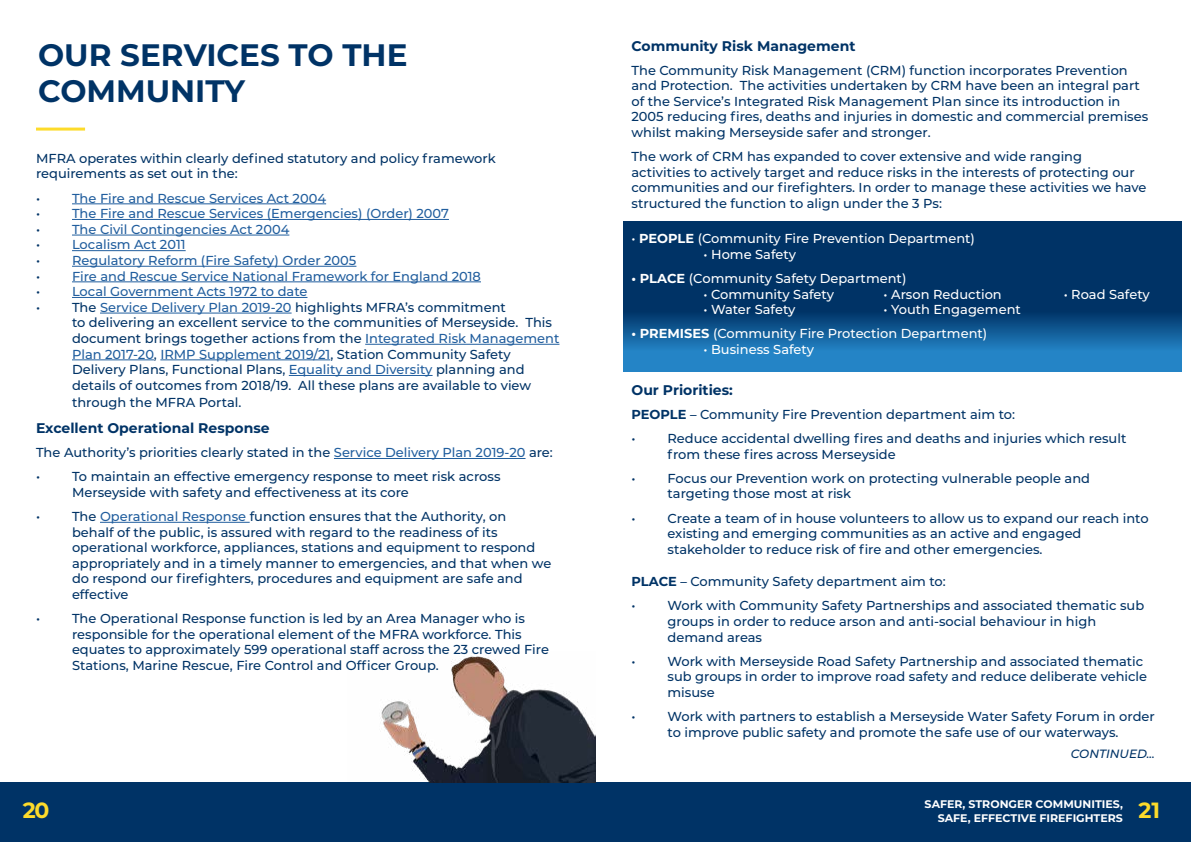
<style>
.page{position:relative;width:1191px;height:842px;background:#fff}
.page>*{position:absolute;margin:0;border:0;box-sizing:border-box;transform-origin:0 0}
.t1{font:700 31px/36px "Montserrat";color:#036}
.t2{font:700 22px "Montserrat";color:#fddb2b}
.t3{font:700 14px "Montserrat";color:#036}
.t4{font:500 13px/15.6px "Montserrat";color:#036}
.t5{font:500 13px "Montserrat";color:#215e9e}
.t6{font:500 13px "Montserrat";color:#fff}
.t7{font:italic 500 12px "Montserrat";color:#036}
.t8{font:700 11px "Montserrat";color:#fff}
.s1{color:#215e9e}
.s2{font-weight:700}
</style>
<div class="page">
<svg style="left:623px;top:221px;width:558px;height:150px;background:#09487f"></svg>
<div style="left:0;top:782px;width:1191px;height:60px;background:#036"></div>
<hr style="left:36px;top:128px;width:49px;height:3px;background:#fddb2b">
<hr style="left:72px;top:203px;width:254px;height:1px;background:#215e9e">
<hr style="left:72px;top:219px;width:377px;height:1px;background:#215e9e">
<hr style="left:72px;top:235px;width:217px;height:1px;background:#215e9e">
<hr style="left:72px;top:250px;width:114px;height:1px;background:#215e9e">
<hr style="left:72px;top:266px;width:284px;height:1px;background:#215e9e">
<hr style="left:72px;top:281px;width:409px;height:1px;background:#215e9e">
<hr style="left:72px;top:297px;width:235px;height:1px;background:#215e9e">
<hr style="left:100px;top:313px;width:191px;height:1px;background:#215e9e">
<hr style="left:365px;top:344px;width:194px;height:1px;background:#215e9e">
<hr style="left:36px;top:359px;width:118px;height:1px;background:#215e9e">
<hr style="left:160px;top:359px;width:170px;height:1px;background:#215e9e">
<hr style="left:289px;top:375px;width:143px;height:1px;background:#215e9e">
<hr style="left:334px;top:458px;width:191px;height:1px;background:#215e9e">
<hr style="left:100px;top:522px;width:150px;height:1px;background:#215e9e">
<div style="left:23px;top:344px;width:49px;height:44px;background:#fff"></div>
<img style="left:381px;top:653px;width:214px;height:129px">
<h1 class="t1" style="left:38px;top:35px;width:371px">OUR SERVICES TO THE<br>COMMUNITY</h1>
<p class="t4" style="left:36px;top:150px;width:461px">MFRA operates within clearly defined statutory and policy framework requirements as set out in the:</p>
<p class="t4" style="left:36px;top:190px;width:6px">•</p>
<p class="t5" style="left:72px;top:189px;width:256px">The Fire and Rescue Services Act 2004</p>
<p class="t4" style="left:36px;top:205px;width:6px">•</p>
<p class="t5" style="left:72px;top:204px;width:378px">The Fire and Rescue Services (Emergencies) (Order) 2007</p>
<p class="t4" style="left:36px;top:221px;width:6px">•</p>
<p class="t5" style="left:72px;top:220px;width:219px">The Civil Contingencies Act 2004</p>
<p class="t4" style="left:36px;top:236px;width:6px">•</p>
<p class="t5" style="left:72px;top:236px;width:115px">Localism Act 2011</p>
<p class="t4" style="left:36px;top:252px;width:6px">•</p>
<p class="t5" style="left:72px;top:251px;width:286px">Regulatory Reform (Fire Safety) Order 2005</p>
<p class="t4" style="left:36px;top:268px;width:6px">•</p>
<p class="t5" style="left:72px;top:267px;width:410px">Fire and Rescue Service National Framework for England 2018</p>
<p class="t4" style="left:36px;top:283px;width:6px">•</p>
<p class="t5" style="left:72px;top:282px;width:237px">Local Government Acts 1972 to date</p>
<p class="t4" style="left:36px;top:299px;width:6px">•</p>
<p class="t4" style="left:72px;top:299px;width:489px">The <span class="s1">Service Delivery Plan 2019-20</span> highlights MFRA’s commitment<br>to delivering an excellent service to the communities of Merseyside. This document brings together actions from the <span class="s1">Integrated Risk Management Plan 2017-20</span>, <span class="s1">IRMP Supplement 2019/21</span>, Station Community Safety Delivery Plans, Functional Plans, <span class="s1">Equality and Diversity</span> planning and details of outcomes from 2018/19. All these plans are available to view</p>
<p class="t4" style="left:72px;top:394px;width:171px">through the MFRA Portal.</p>
<p class="t3" style="left:36px;top:418px;width:235px">Excellent Operational Response</p>
<p class="t4" style="left:36px;top:440px;width:518px;line-height:24.1px">The Authority’s priorities clearly stated in the <span class="s1">Service Delivery Plan 2019-20</span> are: •</p>
<p class="t4" style="left:72px;top:468px;width:430px">To maintain an effective emergency response to meet risk across<br>Merseyside with safety and effectiveness at its core</p>
<p class="t4" style="left:36px;top:508px;width:6px">•</p>
<p class="t4" style="left:72px;top:508px;width:481px">The <span class="s1">Operational Response</span> function ensures that the Authority, on<br>behalf of the public, is assured with regard to the readiness of its operational workforce, appliances, stations and equipment to respond appropriately and in a timely manner to emergencies, and that when we do respond our firefighters, procedures and equipment are safe and effective</p>
<p class="t4" style="left:36px;top:610px;width:6px">•</p>
<p class="t4" style="left:72px;top:610px;width:478px">The Operational Response function is led by an Area Manager who is responsible for the operational element of the MFRA workforce. This equates to approximately 599 operational staff across the 23 crewed Fire Stations, Marine Rescue, Fire Control and Officer Group.</p>
<p class="t3" style="left:631px;top:35px;width:225px">Community Risk Management</p>
<p class="t4" style="left:631px;top:62px;width:518px">The Community Risk Management (CRM) function incorporates Prevention and Protection. The activities undertaken by CRM have been an integral part of the Service’s Integrated Risk Management Plan since its introduction in 2005 reducing fires, deaths and injuries in domestic and commercial premises whilst making Merseyside safer and stronger.</p>
<p class="t4" style="left:631px;top:148px;width:516px">The work of CRM has expanded to cover extensive and wide ranging<br>activities to actively target and reduce risks in the interests of protecting our communities and our firefighters. In order to manage these activities we have structured the function to align under the 3 Ps:</p>
<p class="t6" style="left:631px;top:230px;width:345px">• <span class="s2">PEOPLE</span> (Community Fire Prevention Department)</p>
<p class="t6" style="left:703px;top:245px;width:94px">• Home Safety</p>
<p class="t6" style="left:631px;top:269px;width:276px"><span class="s2">• PLACE</span> (Community Safety Department)</p>
<p class="t6" style="left:703px;top:285px;width:132px">• Community Safety</p>
<p class="t6" style="left:883px;top:285px;width:120px">• Arson Reduction</p>
<p class="t6" style="left:1063px;top:285px;width:88px">• Road Safety</p>
<p class="t6" style="left:703px;top:301px;width:94px">• Water Safety</p>
<p class="t6" style="left:883px;top:301px;width:139px">• Youth Engagement</p>
<p class="t6" style="left:631px;top:325px;width:357px"><span class="s2">• PREMISES</span> (Community Fire Protection Department)</p>
<p class="t6" style="left:703px;top:340px;width:112px">• Business Safety</p>
<p class="t3" style="left:631px;top:380px;width:103px">Our Priorities:</p>
<p class="t4" style="left:631px;top:402px;width:385px;line-height:24.1px"><span class="s2">PEOPLE</span> – Community Fire Prevention department aim to: •</p>
<p class="t4" style="left:667px;top:430px;width:460px">Reduce accidental dwelling fires and deaths and injuries which result from these fires across Merseyside</p>
<p class="t4" style="left:631px;top:470px;width:6px">•</p>
<p class="t4" style="left:667px;top:470px;width:424px">Focus our Prevention work on protecting vulnerable people and targeting those most at risk</p>
<p class="t4" style="left:631px;top:510px;width:6px">•</p>
<p class="t4" style="left:667px;top:510px;width:482px">Create a team of in house volunteers to allow us to expand our reach into existing and emerging communities as an active and engaged stakeholder to reduce risk of fire and other emergencies.</p>
<p class="t4" style="left:631px;top:569px;width:316px;line-height:24.1px"><span class="s2">PLACE</span> – Community Safety department aim to: •</p>
<p class="t4" style="left:667px;top:597px;width:478px">Work with Community Safety Partnerships and associated thematic sub groups in order to reduce arson and anti-social behaviour in high demand areas</p>
<p class="t4" style="left:631px;top:653px;width:6px">•</p>
<p class="t4" style="left:667px;top:653px;width:481px">Work with Merseyside Road Safety Partnership and associated thematic sub groups in order to improve road safety and reduce deliberate vehicle misuse</p>
<p class="t4" style="left:631px;top:708px;width:6px">•</p>
<p class="t4" style="left:667px;top:708px;width:489px">Work with partners to establish a Merseyside Water Safety Forum in order to improve public safety and promote the safe use of our waterways.</p>
<p class="t7" style="left:1070px;top:745px;width:86px">CONTINUED...</p>
<p class="t8" style="left:924px;top:796px;width:200px">SAFER, STRONGER COMMUNITIES,</p>
<h2 class="t2" style="left:23px;top:795px;width:28px">20</h2>
<p class="t8" style="left:937px;top:810px;width:224px">SAFE, EFFECTIVE FIREFIGHTERS <sup>21</sup></p>
</div>
